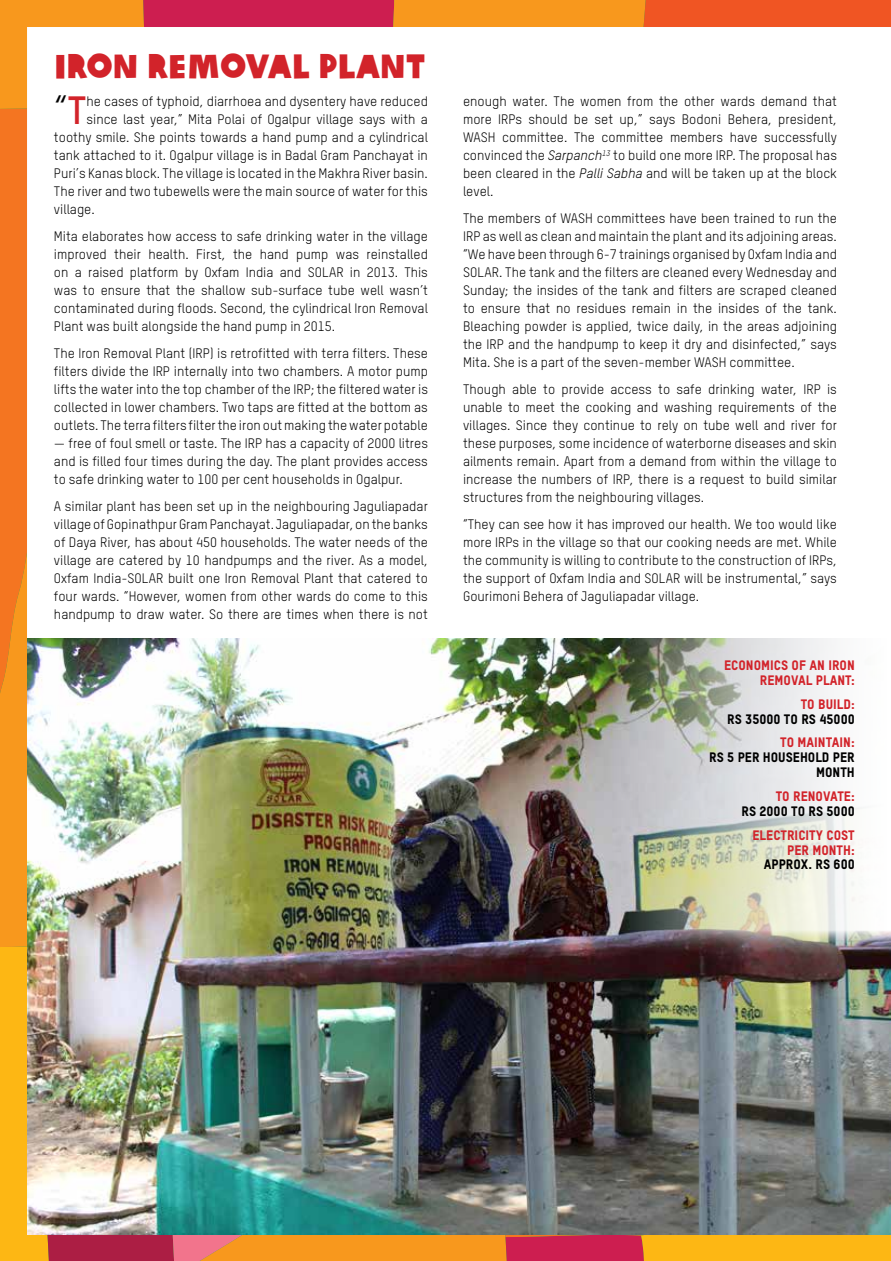
<style>
.page{position:relative;width:891px;height:1261px;background:#fff}
.page>*{position:absolute;margin:0;border:0;box-sizing:border-box;transform-origin:0 0}
.t1{font:38.7px "Oxfam TSTARPRO";color:#000}
.t2{font:33px "Oxfam Global Headline";color:#d2232a}
.t3{font:13.5px/18px "Oxfam TSTARPRO";color:#000;text-align:justify}
.t4{font:13.5px/14.9px "Oxfam TSTARPRO Headline";color:#d2232a;text-align:right}
.t5{font:13.5px/14.9px "Oxfam TSTARPRO Headline";color:#000;text-align:right}
.s1{font-weight:700;color:#d2232a}
.s2{font-style:italic}
</style>
<div class="page">
<div style="left:0;top:951px;width:32px;height:309px;background:#fdb714"></div>
<svg style="left:32px;top:1234px;width:125px;height:26px;background:#b63642"></svg>
<svg style="left:0;top:0;width:891px;height:107px;background:#ea672b"></svg>
<svg style="left:506px;top:1234px;width:385px;height:26px;background:#e7812b"></svg>
<svg style="left:157px;top:1234px;width:342px;height:26px;background:#eb8c31"></svg>
<svg style="left:0;top:107px;width:27px;height:844px;background:#f5821f"></svg>
<div style="left:27px;top:27px;width:864px;height:1206px;background:#fff"></div>
<img style="left:27px;top:638px;width:864px;height:596px">
<img style="left:612px;top:638px;width:279px;height:319px">
<h2 class="t2" style="left:54px;top:38px;width:373px">IRON REMOVAL PLANT</h2>
<h1 class="t1" style="left:54px;top:87px;width:34px">“<span class="s1">T</span></h1>
<p class="t3" style="left:87px;top:92px;width:343px">he cases of typhoid, diarrhoea and dysentery have reduced</p>
<p class="t3" style="left:87px;top:110px;width:343px">since last year,” Mita Polai of Ogalpur village says with a</p>
<p class="t3" style="left:54px;top:128px;width:375px">toothy smile. She points towards a hand pump and a cylindrical</p>
<p class="t3" style="left:54px;top:146px;width:375px">tank attached to it. Ogalpur village is in Badal Gram Panchayat in</p>
<p class="t3" style="left:54px;top:164px;width:375px">Puri’s Kanas block. The village is located in the Makhra River basin.</p>
<p class="t3" style="left:54px;top:182px;width:375px">The river and two tubewells were the main source of water for this</p>
<p class="t3" style="left:54px;top:200px;width:42px">village.</p>
<p class="t3" style="left:54px;top:227px;width:375px">Mita elaborates how access to safe drinking water in the village improved their health. First, the hand pump was reinstalled on a raised platform by Oxfam India and SOLAR in 2013. This was to ensure that the shallow sub-surface tube well wasn’t contaminated during floods. Second, the cylindrical Iron Removal Plant was built alongside the hand pump in 2015.</p>
<p class="t3" style="left:54px;top:344px;width:376px">The Iron Removal Plant (IRP) is retrofitted with terra filters. These filters divide the IRP internally into two chambers. A motor pump lifts the water into the top chamber of the IRP; the filtered water is collected in lower chambers. Two taps are fitted at the bottom as outlets. The terra filters filter the iron out making the water potable</p>
<p class="t3" style="left:54px;top:434px;width:376px">— free of foul smell or taste. The IRP has a capacity of 2000 litres and is filled four times during the day. The plant provides access to safe drinking water to 100 per cent households in Ogalpur.</p>
<p class="t3" style="left:54px;top:497px;width:375px">A similar plant has been set up in the neighbouring Jaguliapadar village of Gopinathpur Gram Panchayat. Jaguliapadar, on the banks of Daya River, has about 450 households. The water needs of the village are catered by 10 handpumps and the river. As a model, Oxfam India-SOLAR built one Iron Removal Plant that catered to four wards. “However, women from other wards do come to this handpump to draw water. So there are times when there is not</p>
<p class="t3" style="left:463px;top:92px;width:376px">enough water. The women from the other wards demand that more IRPs should be set up,” says Bodoni Behera, president, WASH committee. The committee members have successfully convinced the <span class="s2">Sarpanch</span><sup>13</sup> to build one more IRP. The proposal has been cleared in the <span class="s2">Palli Sabha</span> and will be taken up at the block level.</p>
<p class="t3" style="left:463px;top:209px;width:376px">The members of WASH committees have been trained to run the IRP as well as clean and maintain the plant and its adjoining areas. “We have been through 6-7 trainings organised by Oxfam India and SOLAR. The tank and the filters are cleaned every Wednesday and Sunday; the insides of the tank and filters are scraped cleaned to ensure that no residues remain in the insides of the tank.<br>Bleaching powder is applied, twice daily, in the areas adjoining the IRP and the handpump to keep it dry and disinfected,” says Mita. She is a part of the seven-member WASH committee.</p>
<p class="t3" style="left:463px;top:380px;width:376px">Though able to provide access to safe drinking water, IRP is unable to meet the cooking and washing requirements of the villages. Since they continue to rely on tube well and river for these purposes, some incidence of waterborne diseases and skin ailments remain. Apart from a demand from within the village to increase the numbers of IRP, there is a request to build similar structures from the neighbouring villages.</p>
<p class="t3" style="left:463px;top:515px;width:375px">“They can see how it has improved our health. We too would like more IRPs in the village so that our cooking needs are met. While the community is willing to contribute to the construction of IRPs, the support of Oxfam India and SOLAR will be instrumental,” says Gourimoni Behera of Jaguliapadar village.</p>
<p class="t4" style="left:724px;top:657px;width:132px">ECONOMICS OF AN IRON<br>REMOVAL PLANT:</p>
<p class="t4" style="left:801px;top:696px;width:56px">TO BUILD:</p>
<p class="t5" style="left:727px;top:711px;width:129px">RS 35000 TO RS 45000</p>
<p class="t4" style="left:780px;top:735px;width:76px">TO MAINTAIN:</p>
<p class="t5" style="left:709px;top:749px;width:147px">RS 5 PER HOUSEHOLD PER<br>MONTH</p>
<p class="t4" style="left:776px;top:788px;width:81px">TO RENOVATE:</p>
<p class="t5" style="left:741px;top:803px;width:115px">RS 2000 TO RS 5000</p>
<p class="t4" style="left:753px;top:827px;width:104px">ELECTRICITY COST<br>PER MONTH:</p>
<p class="t5" style="left:764px;top:856px;width:93px">APPROX. RS 600</p>
</div>
